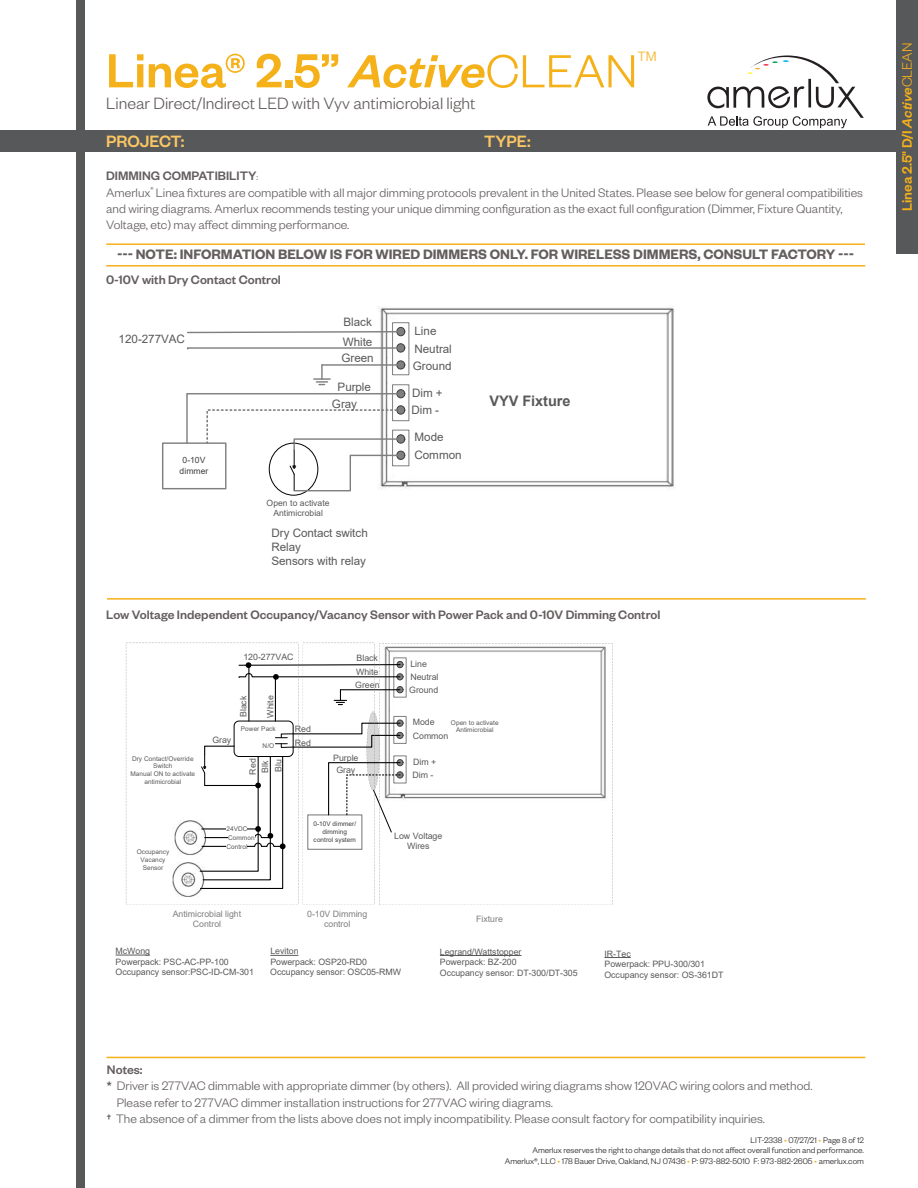
<style>
.page{position:relative;width:918px;height:1188px;background:#fff}
.page>*{position:absolute;margin:0;border:0;box-sizing:border-box;transform-origin:0 0}
.t1{font:500 52.5px "Founders Grotesk";color:#f4b119}
.t2{font:300 18px "Founders Grotesk";color:#645e5e}
.t3{font:500 18px "Founders Grotesk";color:#f9c664}
.t4{font:600 15px "Founders Grotesk";color:#645e5e}
.t5{font:500 15px "Founders Grotesk";color:#f4b119}
.t6{font:300 14.85px "Founders Grotesk";color:#f4b119}
.t7{font:700 14.55px "Arial";letter-spacing:-.005em;color:#595959}
.t8{font:300 13.5px/16.2px "Founders Grotesk";color:#645e5e}
.t9{font:500 13.5px "Founders Grotesk";color:#645e5e}
.t10{font:11.7px/17.5px "Arial";letter-spacing:-.005em;color:#595959}
.t11{font:700 10.95px "Arial";letter-spacing:-.005em;color:#595959}
.t12{font:300 9px/10.8px "Founders Grotesk";color:#231f20;text-align:right}
.t13{font:8.85px/10.5px "Arial";letter-spacing:-.005em;color:#595959}
.t14{font:8.85px/10.5px "Arial";color:#7f7f7f;text-align:center}
.t15{font:8.55px/10.4px "Arial";letter-spacing:.005em;color:#595959;text-align:center}
.t16{font:8.55px/10.4px "Arial";color:#3f3f3f;text-align:center}
.t17{font:6.45px/7.8px "Arial";letter-spacing:.005em;color:#595959;text-align:center}
.t18{font:6.45px/7.8px "Arial";letter-spacing:.005em;color:#3f3f3f;text-align:center}
.s1{font-style:italic;font-size:51px}
.s2{font-weight:300;font-size:51px}
.s3{font-weight:400;font-size:9px}
.s4{font-weight:500}
.s5{color:#f4b119}
.s6{font-style:italic}
.s7{font-weight:300}
</style>
<div class="page">
<svg style="left:707px;top:56px;width:157px;height:72px"></svg>
<div style="left:0;top:130px;width:918px;height:22px;background:#57585a"></div>
<div style="left:76px;top:0;width:10px;height:1188px;background:#57585a"></div>
<div style="left:896px;top:0;width:22px;height:254px;background:#57585a"></div>
<hr style="left:106px;top:243px;width:759px;height:2px;background:#f4b119">
<hr style="left:106px;top:265px;width:759px;height:2px;background:#f4b119">
<hr style="left:106px;top:1057px;width:759px;height:1px;background:#f4b119">
<hr style="left:107px;top:598px;width:759px;height:2px;background:#f4b119">
<img style="left:377px;top:305px;width:298px;height:185px">
<div style="left:396px;top:434px;width:9px;height:10px;background:#7f7f7f;border:1px solid #3f3f3f;border-radius:50%"></div>
<div style="left:396px;top:451px;width:9px;height:9px;background:#7f7f7f;border:1px solid #3f3f3f;border-radius:50%"></div>
<div style="left:392px;top:430px;width:17px;height:36px;border:1px solid #7f7f7f"></div>
<div style="left:396px;top:327px;width:9px;height:9px;background:#7f7f7f;border:1px solid #3f3f3f;border-radius:50%"></div>
<div style="left:396px;top:343px;width:9px;height:10px;background:#7f7f7f;border:1px solid #3f3f3f;border-radius:50%"></div>
<div style="left:396px;top:360px;width:9px;height:9px;background:#7f7f7f;border:1px solid #3f3f3f;border-radius:50%"></div>
<div style="left:392px;top:322px;width:17px;height:53px;border:1px solid #7f7f7f"></div>
<div style="left:396px;top:389px;width:9px;height:9px;background:#7f7f7f;border:1px solid #3f3f3f;border-radius:50%"></div>
<div style="left:396px;top:405px;width:9px;height:10px;background:#7f7f7f;border:1px solid #3f3f3f;border-radius:50%"></div>
<div style="left:392px;top:384px;width:17px;height:37px;border:1px solid #7f7f7f"></div>
<svg style="left:187px;top:330px;width:211px;height:4px"></svg>
<svg style="left:186px;top:347px;width:212px;height:3px"></svg>
<hr style="left:322px;top:364px;width:79px;height:2px;background:#7f7f7f">
<svg style="left:314px;top:365px;width:16px;height:20px"></svg>
<div style="left:162px;top:442px;width:64px;height:47px;border:1px solid #7f7f7f"></div>
<svg style="left:186px;top:392px;width:216px;height:100px"></svg>
<svg style="left:401px;top:643px;width:212px;height:262px"></svg>
<hr style="left:116px;top:955px;width:34px;height:1px;background:#595959">
<svg style="left:270px;top:955px;width:29px;height:1px"></svg>
<hr style="left:440px;top:955px;width:81px;height:1px;background:#595959">
<svg style="left:605px;top:957px;width:26px;height:1px"></svg>
<svg style="left:126px;top:643px;width:275px;height:262px"></svg>
<h1 class="t1" style="left:106px;top:38px;width:533px">Linea® 2.5” <span class="s1">Active</span><span class="s2">CLEAN</span></h1>
<p class="t6" style="left:637px;top:47px;width:21px">TM</p>
<h2 class="t2" style="left:106px;top:92px;width:371px">Linear Direct/Indirect LED with Vyv antimicrobial light</h2>
<h2 class="t3" style="left:106px;top:130px;width:80px">PROJECT:</h2>
<h2 class="t3" style="left:484px;top:130px;width:48px">TYPE:</h2>
<p class="t9" style="left:106px;top:168px;width:153px">DIMMING COMPATIBILITY<span class="s3">:</span></p>
<p class="t8" style="left:106px;top:184px;width:758px">Amerlux<sup>®</sup> Linea fixtures are compatible with all major dimming protocols prevalent in the United States. Please see below for general compatibilities and wiring diagrams. Amerlux recommends testing your unique dimming configuration as the exact full configuration (Dimmer, Fixture Quantity,<br>Voltage, etc) may affect dimming performance.</p>
<p class="t4" style="left:117px;top:244px;width:739px">--- NOTE: INFORMATION BELOW IS FOR WIRED DIMMERS ONLY. FOR WIRELESS DIMMERS, CONSULT FACTORY ---</p>
<p class="t9" style="left:106px;top:272px;width:176px">0-10V with Dry Contact Control</p>
<p class="t10" style="left:119px;top:330px;width:68px">120-277VAC</p>
<p class="t16" style="left:180px;top:455px;width:30px">0-10V dimmer</p>
<p class="t10" style="left:343px;top:312px;width:31px;line-height:19.6px">Black<br>White</p>
<p class="t10" style="left:342px;top:349px;width:34px">Green</p>
<p class="t10" style="left:332px;top:378px;width:41px;line-height:17px;text-indent:6px">Purple<br>Gray</p>
<p class="t15" style="left:267px;top:498px;width:65px">Open to activate<br>Antimicrobial</p>
<p class="t10" style="left:272px;top:526px;width:98px;line-height:14px">Dry Contact switch<br>Relay<br>Sensors with relay</p>
<p class="t10" style="left:413px;top:322px;width:40px">Line<br>Neutral<br>Ground</p>
<p class="t10" style="left:411px;top:384px;width:33px">Dim +<br>Dim -</p>
<p class="t10" style="left:415px;top:428px;width:48px">Mode<br>Common</p>
<p class="t7" style="left:490px;top:391px;width:83px">VYV Fixture</p>
<p class="t11" style="left:129px;top:604px;width:388px">Low voltage independent occupancy/vacancy sensor with power pack and</p>
<p class="t9" style="left:106px;top:606px;width:556px">Low Voltage Independent Occupancy/Vacancy Sensor with Power Pack and 0-10V Dimming Control</p>
<p class="t17" style="left:130px;top:754px;width:66px">Dry Contact/Override<br>Switch<br>Manual ON to activate antimicrobial</p>
<p class="t17" style="left:137px;top:848px;width:34px">Occupancy<br>Vacancy<br>Sensor</p>
<p class="t13" style="left:244px;top:652px;width:51px">120-277VAC</p>
<p class="t13" style="left:212px;top:735px;width:20px">Gray</p>
<p class="t13" style="left:238px;top:717px;width:23px;rotate:-90deg">Black</p>
<p class="t13" style="left:265px;top:718px;width:24px;rotate:-90deg">White</p>
<p class="t17" style="left:241px;top:725px;width:36px">Power Pack</p>
<p class="t13" style="left:295px;top:721px;width:18px;line-height:14.5px">Red<br>Red</p>
<p class="t17" style="left:263px;top:742px;width:13px">N/O</p>
<p class="t13" style="left:246px;top:775px;width:18px;line-height:12.3px;rotate:-90deg">Red<br>Blk</p>
<p class="t13" style="left:273px;top:772px;width:14px;rotate:-90deg">Blu</p>
<p class="t13" style="left:356px;top:650px;width:24px;line-height:14.7px">Black<br>White</p>
<p class="t13" style="left:355px;top:679px;width:26px">Green</p>
<p class="t13" style="left:333px;top:752px;width:27px;line-height:12px;text-align:center">Purple<br>Gray</p>
<p class="t13" style="left:409px;top:657px;width:31px;line-height:13.2px">Line<br>Neutral<br>Ground</p>
<p class="t13" style="left:413px;top:715px;width:37px;line-height:13.5px">Mode<br>Common</p>
<p class="t17" style="left:451px;top:718px;width:49px">Open to activate<br>Antimicrobial</p>
<p class="t13" style="left:413px;top:755px;width:25px;line-height:13.2px">Dim +<br>Dim -</p>
<p class="t17" style="left:226px;top:825px;width:30px;line-height:8.7px;text-align:left">24VDC<br>Common<br>Control</p>
<p class="t18" style="left:313px;top:820px;width:44px">0-10V dimmer/ dimming control system</p>
<p class="t13" style="left:394px;top:831px;width:50px;text-align:center">Low Voltage<br>Wires</p>
<p class="t14" style="left:173px;top:908px;width:70px">Antimicrobial light<br>Control</p>
<p class="t14" style="left:307px;top:908px;width:62px">0-10V Dimming control</p>
<p class="t14" style="left:476px;top:913px;width:28px">Fixture</p>
<p class="t13" style="left:116px;top:946px;width:140px">McWong<br>Powerpack: PSC-AC-PP-100<br>Occupancy sensor:PSC-ID-CM-301</p>
<p class="t13" style="left:270px;top:946px;width:132px">Leviton<br>Powerpack: OSP20-RD0<br>Occupancy sensor: OSC05-RMW</p>
<p class="t13" style="left:440px;top:946px;width:139px">Legrand/Wattstopper<br>Powerpack: BZ-200<br>Occupancy sensor: DT-300/DT-305</p>
<p class="t13" style="left:605px;top:948px;width:120px">IR-Tec<br>Powerpack: PPU-300/301<br>Occupancy sensor: OS-361DT</p>
<p class="t9" style="left:107px;top:1061px;width:37px">Notes:</p>
<p class="t8" style="left:117px;top:1077px;width:697px;text-indent:-10px"><span class="s4">*</span> Driver is 277VAC dimmable with appropriate dimmer (by others). All provided wiring diagrams show 120VAC wiring colors and method.<br>Please refer to 277VAC dimmer installation instructions for 277VAC wiring diagrams.</p>
<p class="t8" style="left:107px;top:1110px;width:660px"><span class="s4">†</span> The absence of a dimmer from the lists above does not imply incompatibility. Please consult factory for compatibility inquiries.</p>
<p class="t12" style="left:505px;top:1134px;width:361px">LIT-2338 <span class="s5">•</span> 07/27/21 <span class="s5">•</span> Page 8 of 12<br>Amerlux reserves the right to change details that do not affect overall function and performance.<br>Amerlux®, LLC <span class="s5">•</span> 178 Bauer Drive, Oakland, NJ 07436 <span class="s5">•</span> P: 973-882-5010 F: 973-882-2605 <span class="s5">•</span> amerlux.com</p>
<p class="t5" style="left:898px;top:211px;width:170px;rotate:-90deg">Linea 2.5" D/I <span class="s6">Active</span><span class="s7">CLEAN</span></p>
</div>
